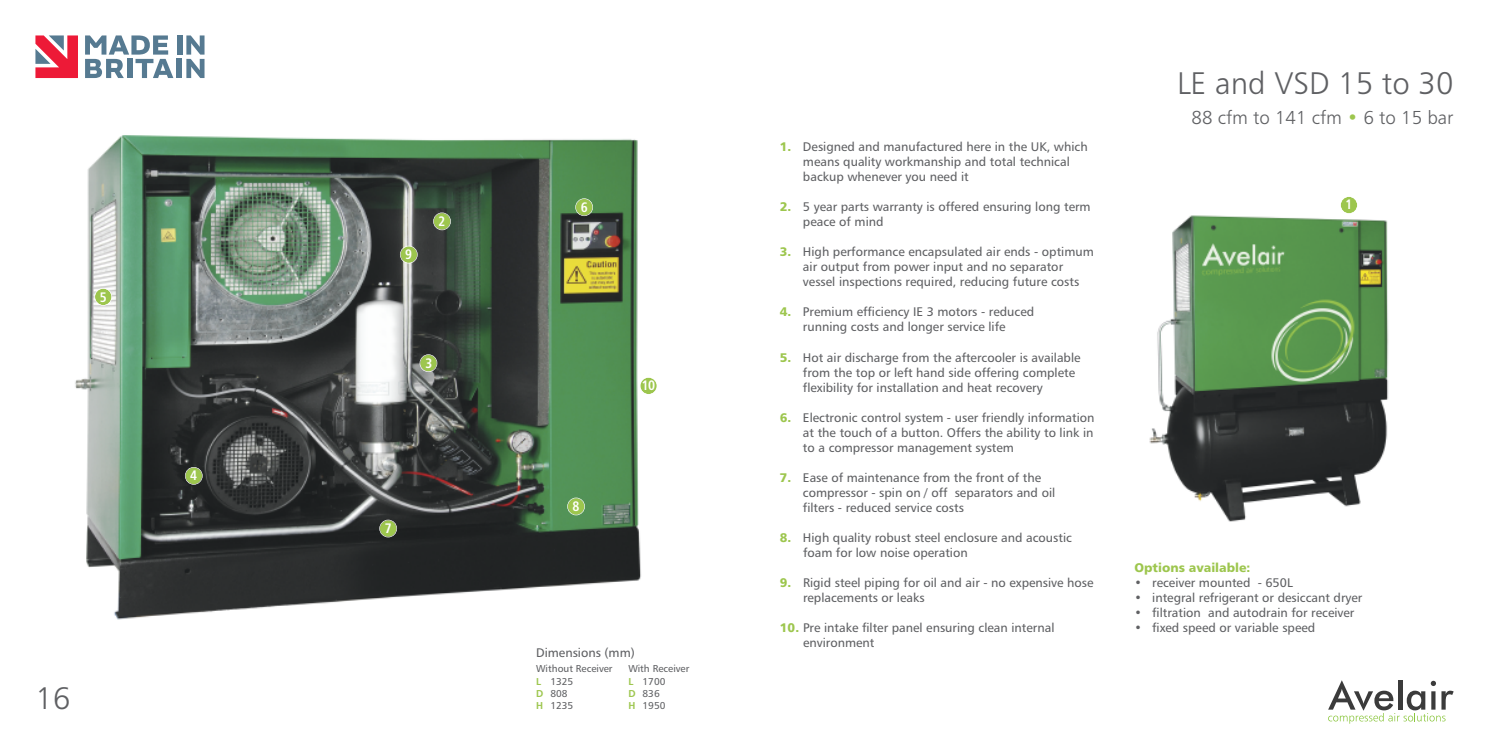
<style>
.page{position:relative;width:1489px;height:745px;background:#fff}
.page>*{position:absolute;margin:0;border:0;box-sizing:border-box;transform-origin:0 0}
.t1{font:31.25px "Humanist 777 BT Light B";color:#5f6063}
.t2{font:18.75px "Humanist 777 BT Light B";color:#5f6063}
.t3{font:13.75px "Humanist 777 BT Bold Condensed B";color:#fff}
.t4{font:12.5px/15px "Humanist 777 BT Roman B";color:#5f6063}
.t5{font:12.5px "Humanist 777 BT Black B";color:#9dc64e}
.t6{font:10px "Humanist 777 BT Roman B";color:#5f6063}
.s1{font-family:"Humanist 777 BT Bold B";color:#9dc64e}
.s2{font-family:"Humanist 777 BT Black B";color:#9dc64e}
.s3{color:#9dc64e}
</style>
<div class="page">
<img style="left:1149px;top:198px;width:240px;height:324px">
<svg style="left:1328px;top:680px;width:125px;height:43px"></svg>
<div style="left:1340px;top:197px;width:16px;height:16px;background:#9dc64e;border-radius:50%"></div>
<div style="left:1339px;top:196px;width:18px;height:18px;border:1px solid #fff;border-radius:50%"></div>
<img style="left:75px;top:135px;width:582px;height:485px">
<div style="left:95px;top:288px;width:16px;height:17px;background:#9dc64e;border-radius:50%"></div>
<div style="left:94px;top:288px;width:18px;height:17px;border:1px solid #fff;border-radius:50%"></div>
<div style="left:185px;top:467px;width:17px;height:17px;background:#9dc64e;border-radius:50%"></div>
<div style="left:185px;top:466px;width:18px;height:18px;border:1px solid #fff;border-radius:50%"></div>
<div style="left:380px;top:520px;width:16px;height:16px;background:#9dc64e;border-radius:50%"></div>
<div style="left:379px;top:519px;width:18px;height:18px;border:1px solid #fff;border-radius:50%"></div>
<div style="left:568px;top:498px;width:16px;height:16px;background:#9dc64e;border-radius:50%"></div>
<div style="left:567px;top:497px;width:18px;height:18px;border:1px solid #fff;border-radius:50%"></div>
<div style="left:640px;top:377px;width:16px;height:17px;background:#9dc64e;border-radius:50%"></div>
<div style="left:639px;top:377px;width:18px;height:17px;border:1px solid #fff;border-radius:50%"></div>
<div style="left:420px;top:355px;width:16px;height:16px;background:#9dc64e;border-radius:50%"></div>
<div style="left:419px;top:354px;width:18px;height:18px;border:1px solid #fff;border-radius:50%"></div>
<div style="left:400px;top:246px;width:17px;height:17px;background:#9dc64e;border-radius:50%"></div>
<div style="left:400px;top:245px;width:17px;height:18px;border:1px solid #fff;border-radius:50%"></div>
<div style="left:434px;top:213px;width:16px;height:16px;background:#9dc64e;border-radius:50%"></div>
<div style="left:433px;top:212px;width:18px;height:18px;border:1px solid #fff;border-radius:50%"></div>
<div style="left:576px;top:199px;width:16px;height:16px;background:#9dc64e;border-radius:50%"></div>
<div style="left:575px;top:198px;width:18px;height:18px;border:1px solid #fff;border-radius:50%"></div>
<svg style="left:35px;top:35px;width:43px;height:43px"></svg>
<div style="left:177px;top:35px;width:5px;height:20px;background:#567a91"></div>
<svg style="left:85px;top:35px;width:88px;height:43px"></svg>
<div style="left:176px;top:59px;width:5px;height:19px;background:#567a91"></div>
<svg style="left:186px;top:35px;width:18px;height:43px"></svg>
<p class="t3" style="left:100px;top:291px;width:9px">5</p>
<h1 class="t1" style="left:35px;top:685px;width:36px">16</h1>
<p class="t3" style="left:190px;top:469px;width:9px">4</p>
<p class="t3" style="left:405px;top:249px;width:9px">9</p>
<p class="t3" style="left:438px;top:216px;width:9px">2</p>
<p class="t3" style="left:425px;top:357px;width:9px">3</p>
<p class="t3" style="left:384px;top:523px;width:9px">7</p>
<p class="t3" style="left:580px;top:201px;width:9px">6</p>
<p class="t3" style="left:572px;top:500px;width:9px">8</p>
<p class="t3" style="left:642px;top:380px;width:15px">10</p>
<p class="t4" style="left:536px;top:645px;width:100px">Dimensions (mm)</p>
<p class="t6" style="left:536px;top:664px;width:78px">Without Receiver</p>
<p class="t6" style="left:628px;top:664px;width:62px">With Receiver</p>
<p class="t6" style="left:536px;top:677px;width:39px"><span class="s1">L</span> 1325</p>
<p class="t6" style="left:628px;top:677px;width:39px"><span class="s1">L</span> 1700</p>
<p class="t6" style="left:536px;top:689px;width:33px"><span class="s1">D</span> 808</p>
<p class="t6" style="left:628px;top:689px;width:33px"><span class="s1">D</span> 836</p>
<p class="t6" style="left:536px;top:701px;width:39px"><span class="s1">H</span> 1235</p>
<p class="t6" style="left:628px;top:701px;width:39px"><span class="s1">H</span> 1950</p>
<p class="t4" style="left:803px;top:140px;width:286px;text-indent:-23px"><span class="s2">1.</span> Designed and manufactured here in the UK, which means quality workmanship and total technical backup whenever you need it</p>
<p class="t4" style="left:803px;top:200px;width:289px;text-indent:-23px"><span class="s2">2.</span> 5 year parts warranty is offered ensuring long term peace of mind</p>
<p class="t4" style="left:803px;top:245px;width:292px;text-indent:-23px"><span class="s2">3.</span> High performance encapsulated air ends - optimum air output from power input and no separator vessel inspections required, reducing future costs</p>
<p class="t4" style="left:780px;top:305px;width:256px;text-align:center"><span class="s2">4.</span> Premium efficiency IE 3 motors - reduced running costs and longer service life</p>
<p class="t4" style="left:803px;top:350px;width:279px;text-indent:-23px"><span class="s2">5.</span> Hot air discharge from the aftercooler is available from the top or left hand side offering complete flexibility for installation and heat recovery</p>
<p class="t4" style="left:803px;top:410px;width:293px;text-align:justify;text-indent:-23px"><span class="s2">6.</span> Electronic control system - user friendly information at the touch of a button. Offers the ability to link in to a compressor management system</p>
<p class="t4" style="left:803px;top:470px;width:254px;text-indent:-23px"><span class="s2">7.</span> Ease of maintenance from the front of the compressor - spin on / off separators and oil filters - reduced service costs</p>
<p class="t4" style="left:803px;top:530px;width:270px;text-indent:-23px"><span class="s2">8.</span> High quality robust steel enclosure and acoustic foam for low noise operation</p>
<p class="t4" style="left:803px;top:575px;width:292px;text-indent:-23px"><span class="s2">9.</span> Rigid steel piping for oil and air - no expensive hose replacements or leaks</p>
<p class="t4" style="left:803px;top:620px;width:253px;text-indent:-23px"><span class="s2">10.</span> Pre intake filter panel ensuring clean internal environment</p>
<h1 class="t1" style="left:1177px;top:71px;width:278px">LE and VSD 15 to 30</h1>
<h2 class="t2" style="left:1191px;top:110px;width:263px">88 cfm to 141 cfm <span class="s3">•</span> 6 to 15 bar</h2>
<p class="t3" style="left:1345px;top:199px;width:9px">1</p>
<p class="t5" style="left:1134px;top:561px;width:117px">Options available:</p>
<p class="t4" style="left:1134px;top:575px;width:160px">• receiver mounted - 650L</p>
<p class="t4" style="left:1134px;top:590px;width:229px">• integral refrigerant or desiccant dryer</p>
<p class="t4" style="left:1134px;top:605px;width:221px">• filtration and autodrain for receiver</p>
<p class="t4" style="left:1134px;top:620px;width:182px">• fixed speed or variable speed</p>
</div>
